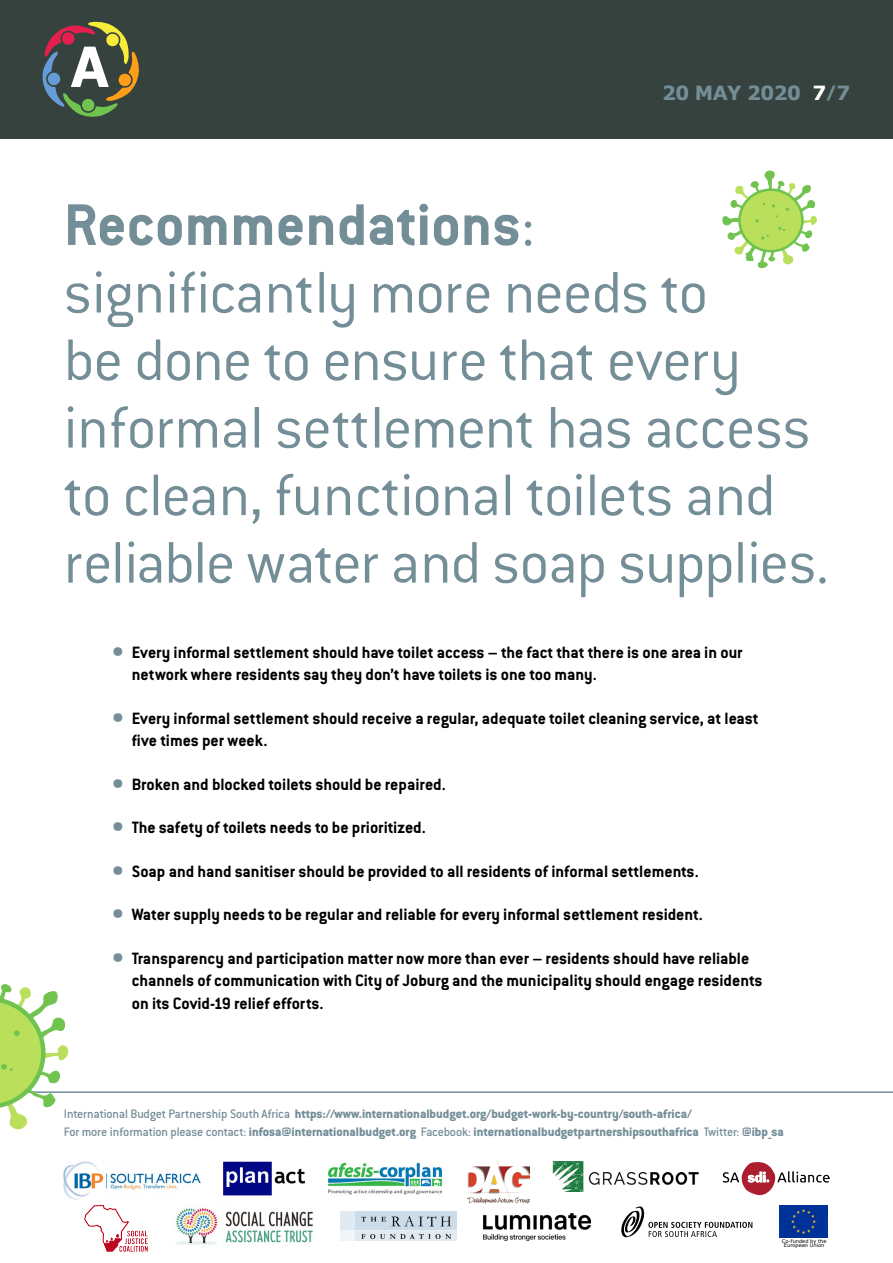
<style>
.page{position:relative;width:893px;height:1263px;background:#fff}
.page>*{position:absolute;margin:0;border:0;box-sizing:border-box;transform-origin:0 0}
.t1{font:300 64.5px/67.5px "Conduit ITC";letter-spacing:-.015em;color:#748e98}
.t2{font:700 55.5px "Verdana";color:#fff;scale:.91 1}
.t3{font:700 19.5px "Verdana";letter-spacing:-.03em;color:#748e98}
.t4{font:700 18px/22.5px "Conduit ITC";color:#000}
.t5{font:800 13.5px/18px "Conduit ITC";color:#748e98}
.t6{font:5.1px/4.7px "Verdana";color:#000;text-align:center}
.s1{color:#fff}
.s2{font-size:16.5px}
.s3{font-weight:700}
.s4{font-weight:300;font-size:30px;color:#748e98}
.s5{font-weight:500}
</style>
<div class="page">
<div style="left:0;top:0;width:893px;height:139px;background:#36423e"></div>
<svg style="left:42px;top:21px;width:97px;height:96px"></svg>
<hr style="left:0;top:1091px;width:893px;height:2px;background:#748e98">
<svg style="left:722px;top:170px;width:95px;height:99px"></svg>
<svg style="left:0;top:984px;width:71px;height:146px"></svg>
<img style="left:723px;top:1162px;width:106px;height:33px">
<img style="left:328px;top:1162px;width:115px;height:33px">
<img style="left:64px;top:1162px;width:137px;height:37px">
<img style="left:223px;top:1162px;width:82px;height:33px">
<img style="left:484px;top:1214px;width:106px;height:26px">
<svg style="left:621px;top:1206px;width:131px;height:31px"></svg>
<img style="left:340px;top:1211px;width:116px;height:30px">
<img style="left:779px;top:1205px;width:48px;height:32px">
<img style="left:467px;top:1162px;width:63px;height:42px">
<img style="left:552px;top:1162px;width:147px;height:30px">
<img style="left:85px;top:1205px;width:63px;height:47px">
<img style="left:174px;top:1208px;width:139px;height:37px">
<h2 class="t2" style="left:70px;top:27px;width:45px">A</h2>
<p class="t3" style="left:662px;top:79px;width:190px">20 MAY 2020 <span class="s1">7</span><span class="s2">/</span>7</p>
<h1 class="t1" style="left:64px;top:189px;width:767px"><span class="s3">Recommendations</span>: significantly more needs to<br>be done to ensure that every informal settlement has access to clean, functional toilets and reliable water and soap supplies.</h1>
<p class="t4" style="left:132px;top:640px;width:612px;text-indent:-21px"><span class="s4">•</span> Every informal settlement should have toilet access – the fact that there is one area in our network where residents say they don’t have toilets is one too many.</p>
<p class="t4" style="left:132px;top:706px;width:628px;text-indent:-21px"><span class="s4">•</span> Every informal settlement should receive a regular, adequate toilet cleaning service, at least five times per week.</p>
<p class="t4" style="left:111px;top:772px;width:337px"><span class="s4">•</span> Broken and blocked toilets should be repaired.</p>
<p class="t4" style="left:111px;top:816px;width:317px"><span class="s4">•</span> The safety of toilets needs to be prioritized.</p>
<p class="t4" style="left:111px;top:859px;width:590px"><span class="s4">•</span> Soap and hand sanitiser should be provided to all residents of informal settlements.</p>
<p class="t4" style="left:111px;top:903px;width:594px"><span class="s4">•</span> Water supply needs to be regular and reliable for every informal settlement resident.</p>
<p class="t4" style="left:132px;top:946px;width:632px;text-indent:-21px"><span class="s4">•</span> Transparency and participation matter now more than ever – residents should have reliable channels of communication with City of Joburg and the municipality should engage residents on its Covid-19 relief efforts.</p>
<p class="t5" style="left:64px;top:1104px;width:721px"><span class="s5">International Budget Partnership South Africa</span> https://www.internationalbudget.org/budget-work-by-country/south-africa/<br><span class="s5">For more information please contact:</span> infosa@internationalbudget.org <span class="s5">Facebook:</span> internationalbudgetpartnershipsouthafrica <span class="s5">Twitter:</span> @ibp_sa</p>
<p class="t6" style="left:782px;top:1238px;width:46px">Co-funded by the<br>European Union</p>
</div>
